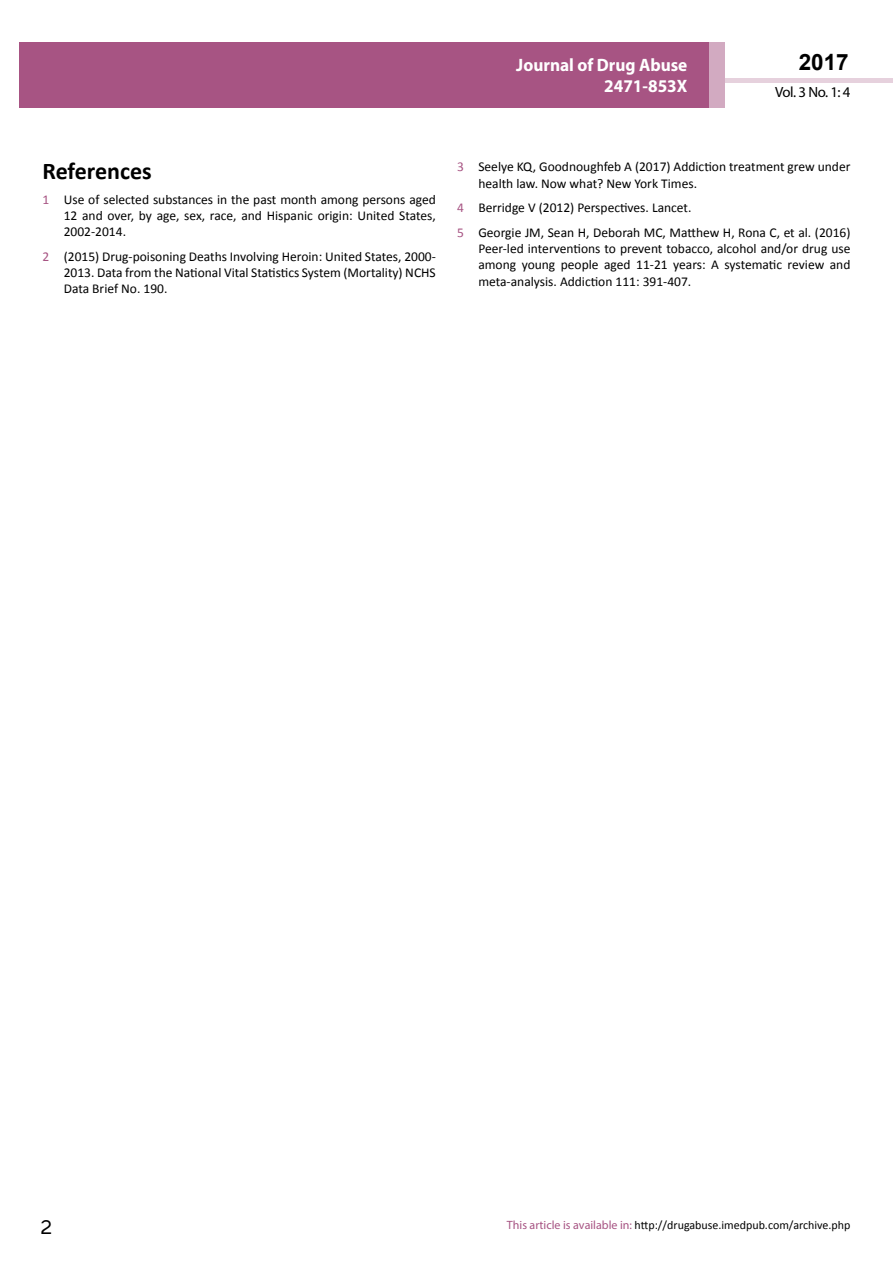
<style>
.page{position:relative;width:893px;height:1263px;background:#fff}
.page>*{position:absolute;margin:0;border:0;box-sizing:border-box;transform-origin:0 0}
.t1{font:25.5px "Tunga";color:#000}
.t2{font:700 24px "Calibri";color:#000}
.t3{font:700 22.5px "Arial";color:#000}
.t4{font:700 18px/21.6px "Myriad Pro";color:#fff;text-align:right;scale:.96 1}
.t5{font:14.85px "Myriad Pro";color:#000}
.t6{font:13.5px/16.2px "Calibri";color:#000;text-align:justify}
.t7{font:12px "Calibri";color:#000}
.s1{color:#a75483}
.s2{font-family:"Myriad Pro";color:#a75483}
</style>
<div class="page">
<hr style="left:725px;top:78px;width:168px;height:4px;background:#e6d1dd">
<div style="left:19px;top:42px;width:690px;height:66px;background:#a75483"></div>
<div style="left:709px;top:42px;width:16px;height:66px;background:#d2aac1"></div>
<h3 class="t4" style="left:517px;top:53px;width:198px">ARCHIVOS DE MEDICINA<br>ISSN 1698-9465</h3>
<h3 class="t3" style="left:799px;top:47px;width:52px">2017</h3>
<h3 class="t4" style="left:516px;top:53px;width:180px">Journal of Drug Abuse<br>2471-853X</h3>
<p class="t5" style="left:775px;top:83px;width:77px">Vol. 3 No. 1: 4</p>
<h2 class="t2" style="left:43px;top:156px;width:111px">References</h2>
<p class="t6" style="left:64px;top:191px;width:374px;text-indent:-21px"><span class="s1">1</span> Use of selected substances in the past month among persons aged 12 and over, by age, sex, race, and Hispanic origin: United States, 2002-2014.</p>
<p class="t6" style="left:64px;top:248px;width:374px;text-indent:-21px"><span class="s1">2</span> (2015) Drug-poisoning Deaths Involving Heroin: United States, 2000- 2013. Data from the National Vital Statistics System (Mortality) NCHS Data Brief No. 190.</p>
<p class="t6" style="left:478px;top:159px;width:374px;text-indent:-21px"><span class="s1">3</span> Seelye KQ, Goodnoughfeb A (2017) Addiction treatment grew under health law. Now what? New York Times.</p>
<p class="t6" style="left:457px;top:195px;width:395px;line-height:24.8px"><span class="s1">4</span> Berridge V (2012) Perspectives. Lancet.<br><span class="s1">5</span> Georgie JM, Sean H, Deborah MC, Matthew H, Rona C, et al. (2016)</p>
<p class="t6" style="left:478px;top:241px;width:374px">Peer-led interventions to prevent tobacco, alcohol and/or drug use among young people aged 11-21 years: A systematic review and meta-analysis. Addiction 111: 391-407.</p>
<h1 class="t1" style="left:41px;top:1210px;width:13px">2</h1>
<p class="t7" style="left:507px;top:1218px;width:345px"><span class="s2">This article is available in:</span> http://drugabuse.imedpub.com/archive.php</p>
</div>
